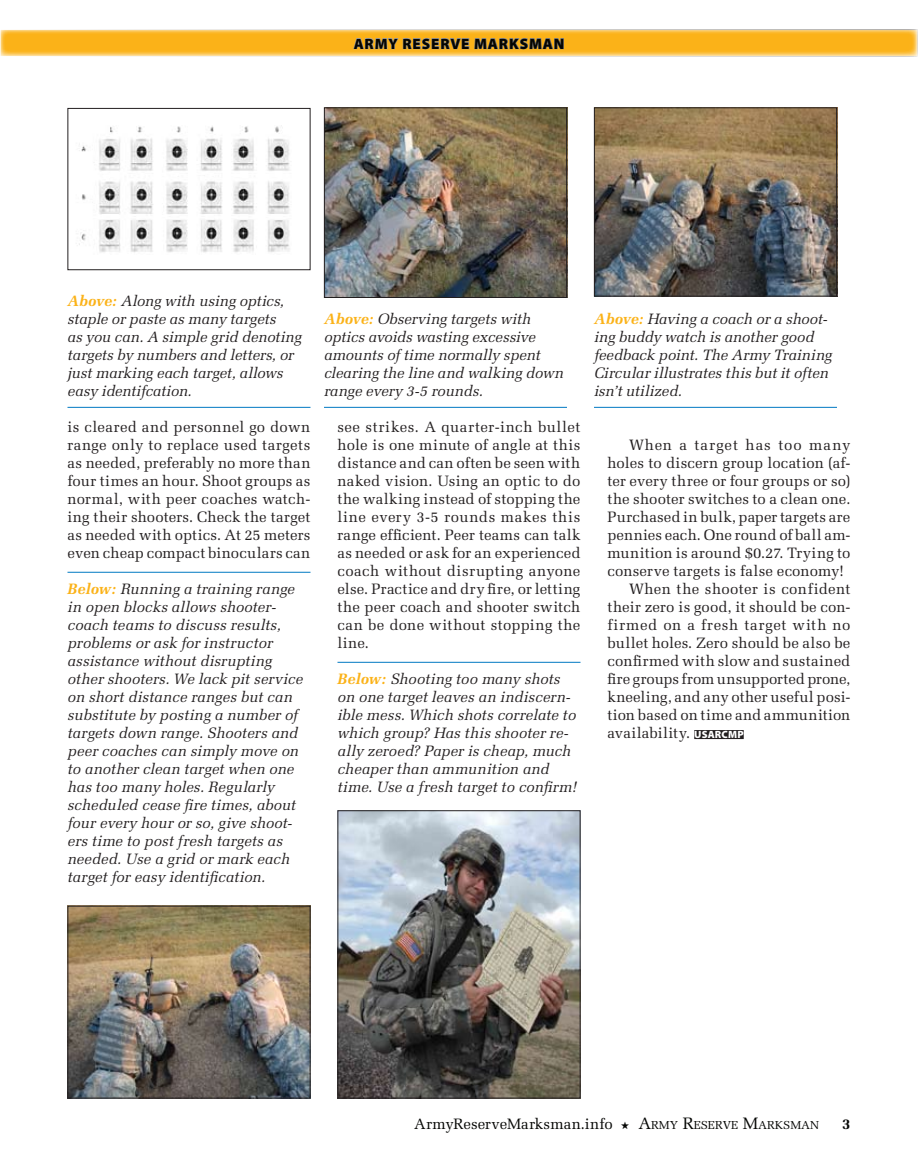
<style>
.page{position:relative;width:918px;height:1175px;background:#fff}
.page>*{position:absolute;margin:0;border:0;box-sizing:border-box;transform-origin:0 0}
.t1{font:italic 15px/18px "Melior LT Std";color:#231f20}
.t2{font:15px/18px "Melior LT Std";letter-spacing:.01em;color:#231f20;text-align:justify}
.t3{font:15px "Melior LT Std";letter-spacing:.005em;color:#040503}
.t4{font:15px "Melior LT Std";letter-spacing:-.01em;color:#231f20}
.t5{font:15px "Melior LT Std";letter-spacing:.05em;color:#231f20}
.t6{font:15px "Melior LT Std";letter-spacing:.055em;color:#231f20}
.t7{font:900 15px "Myriad Pro";letter-spacing:.06em;color:#040503}
.s1{font-weight:700;color:#fbb218}
.s2{font-family:"Myriad Pro";font-weight:900;font-size:10.5px;color:#fff}
.s3{font-size:16.5px}
.s4{font-size:11.55px}
</style>
<div class="page">
<div style="left:694px;top:730px;width:50px;height:9px;background:#231f20"></div>
<svg style="left:2px;top:32px;width:914px;height:23px;background:#fbb523"></svg>
<svg style="left:353px;top:38px;width:211px;height:12px;background:#d1a64b"></svg>
<div style="left:0;top:30px;width:918px;height:27px;border:1px solid #fff"></div>
<img style="left:326px;top:109px;width:239px;height:187px">
<div style="left:324px;top:107px;width:243px;height:191px;border:1px solid #231f20"></div>
<hr style="left:324px;top:407px;width:243px;height:1px;background:#0079c2">
<img style="left:596px;top:109px;width:239px;height:185px">
<div style="left:594px;top:107px;width:243px;height:189px;border:1px solid #231f20"></div>
<hr style="left:594px;top:407px;width:243px;height:1px;background:#0079c2">
<img style="left:70px;top:905px;width:241px;height:193px">
<div style="left:68px;top:905px;width:242px;height:193px;border:1px solid #231f20"></div>
<hr style="left:68px;top:572px;width:242px;height:1px;background:#0079c2">
<img style="left:79px;top:108px;width:232px;height:161px">
<div style="left:68px;top:108px;width:242px;height:162px;border:1px solid #231f20"></div>
<hr style="left:68px;top:407px;width:242px;height:1px;background:#0079c2">
<img style="left:340px;top:810px;width:241px;height:288px">
<div style="left:338px;top:810px;width:242px;height:288px;border:1px solid #231f20"></div>
<hr style="left:338px;top:662px;width:242px;height:1px;background:#0079c2">
<p class="t7" style="left:354px;top:34px;width:212px">ARMY RESERVE MARKSMAN</p>
<p class="t1" style="left:68px;top:292px;width:236px"><span class="s1">Above:</span> Along with using optics, staple or paste as many targets<br>as you can. A simple grid denoting targets by numbers and letters, or just marking each target, allows easy identifcation.</p>
<p class="t1" style="left:324px;top:310px;width:241px"><span class="s1">Above:</span> Observing targets with optics avoids wasting excessive amounts of time normally spent clearing the line and walking down range every 3-5 rounds.</p>
<p class="t1" style="left:594px;top:310px;width:240px"><span class="s1">Above:</span> Having a coach or a shoot&shy;ing buddy watch is another good feedback point. The Army Training<br>Circular illustrates this but it often isn’t utilized.</p>
<p class="t2" style="left:68px;top:418px;width:245px">is cleared and personnel go down range only to replace used targets as needed, preferably no more than four times an hour. Shoot groups as normal, with peer coaches watch&shy;ing their shooters. Check the target as needed with optics. At 25 meters even cheap compact binoculars can</p>
<p class="t2" style="left:338px;top:418px;width:245px">see strikes. A quarter-inch bullet hole is one minute of angle at this distance and can often be seen with naked vision. Using an optic to do the walking instead of stopping the line every 3-5 rounds makes this range efficient. Peer teams can talk as needed or ask for an experienced coach without disrupting anyone else. Practice and dry fire, or letting the peer coach and shooter switch can be done without stopping the line.</p>
<p class="t1" style="left:68px;top:580px;width:237px"><span class="s1">Below:</span> Running a training range in open blocks allows shooter&shy;coach teams to discuss results, problems or ask for instructor assistance without disrupting other shooters. We lack pit service on short distance ranges but can substitute by posting a number of targets down range. Shooters and peer coaches can simply move on to another clean target when one has too many holes. Regularly scheduled cease fire times, about four every hour or so, give shoot&shy;ers time to post fresh targets as needed. Use a grid or mark each target for easy identification.</p>
<p class="t1" style="left:338px;top:670px;width:241px"><span class="s1">Below:</span> Shooting too many shots on one target leaves an indiscern&shy;ible mess. Which shots correlate to which group? Has this shooter re&shy;ally zeroed? Paper is cheap, much cheaper than ammunition and time. Use a fresh target to confirm!</p>
<p class="t6" style="left:629px;top:436px;width:223px">When a target has too many</p>
<p class="t2" style="left:608px;top:454px;width:244px">holes to discern group location (af-</p>
<p class="t2" style="left:608px;top:472px;width:245px">ter every three or four groups or so)</p>
<p class="t2" style="left:608px;top:490px;width:245px">the shooter switches to a clean one.</p>
<p class="t2" style="left:608px;top:508px;width:244px">Purchased in bulk, paper targets are</p>
<p class="t2" style="left:608px;top:526px;width:245px">pennies each. One round of ball am-</p>
<p class="t2" style="left:608px;top:544px;width:245px">munition is around $0.27. Trying to</p>
<p class="t2" style="left:608px;top:562px;width:238px">conserve targets is false economy!</p>
<p class="t2" style="left:629px;top:580px;width:223px">When the shooter is confident</p>
<p class="t2" style="left:608px;top:598px;width:245px">their zero is good, it should be con-</p>
<p class="t5" style="left:608px;top:616px;width:245px">firmed on a fresh target with no</p>
<p class="t2" style="left:608px;top:634px;width:244px">bullet holes. Zero should be also be</p>
<p class="t2" style="left:608px;top:652px;width:244px">confirmed with slow and sustained</p>
<p class="t4" style="left:608px;top:670px;width:244px">fire groups from unsupported prone,</p>
<p class="t2" style="left:608px;top:688px;width:245px">kneeling, and any other useful posi-</p>
<p class="t2" style="left:608px;top:706px;width:244px">tion based on time and ammunition</p>
<p class="t2" style="left:608px;top:724px;width:138px">availability. <span class="s2">USARCMP</span></p>
<p class="t3" style="left:414px;top:1114px;width:406px">ArmyReserveMarksman.info ★ <span class="s3">A</span><span class="s4">rmy</span> <span class="s3">R</span><span class="s4">eserve</span> <span class="s3">M</span><span class="s4">arksman</span></p>
</div>
